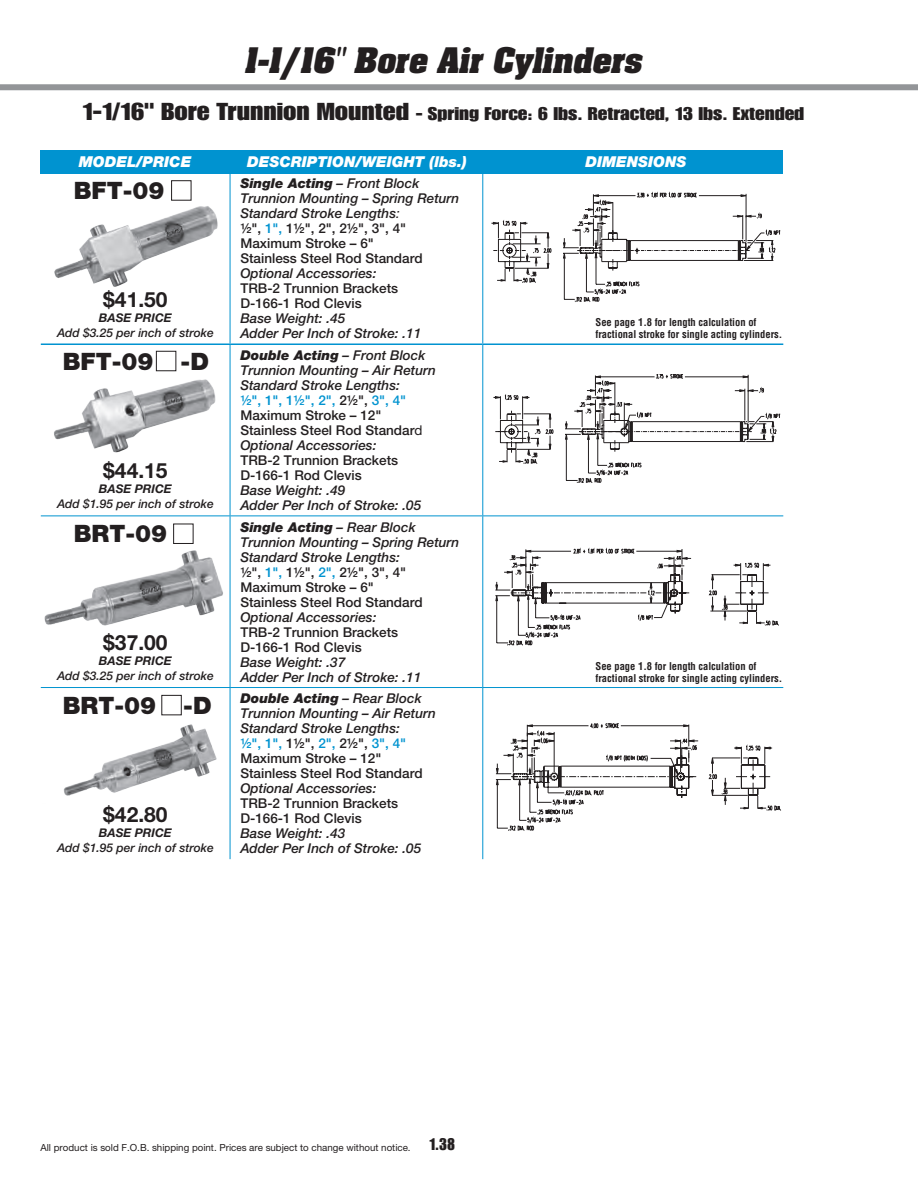
<style>
.page{position:relative;width:918px;height:1188px;background:#fff}
.page>*{position:absolute;margin:0;border:0;box-sizing:border-box;transform-origin:0 0}
.t1{font:italic 700 30px "Aachen Std";color:#231f20}
.t2{font:900 24px "Helvetica Neue LT Std";color:#231f20}
.t3{font:700 21px "Helvetica Neue LT Std";color:#231f20}
.t4{font:18px "Impact LT Std";color:#231f20;scale:1.2 1}
.t5{font:16.5px "Impact LT Std";color:#231f20}
.t6{font:italic 900 15px "Helvetica Neue LT Std";color:#fff}
.t7{font:italic 500 13.5px/15px "Helvetica Neue LT Std";color:#231f20}
.t8{font:italic 500 12px/15px "Helvetica Neue LT Std";color:#231f20;text-align:center}
.t9{font:700 condensed 10.5px/12px "Helvetica LT Std";color:#231f20}
.t10{font:9.75px "Helvetica Neue LT Std";color:#231f20}
.s1{font-size:24px}
.s2{font-weight:700}
.s3{font-weight:900}
.s4{font-weight:400}
.s5{font-style:normal}
.s6{font-style:normal;color:#0093d0}
.s7{font-weight:400;font-style:normal}
</style>
<div class="page">
<div style="left:0;top:84px;width:918px;height:6px;background:#939598"></div>
<hr style="left:230px;top:173px;width:1px;height:170px;background:#0093d0">
<hr style="left:482px;top:173px;width:1px;height:170px;background:#0093d0">
<hr style="left:41px;top:343px;width:189px;height:2px;background:#0093d0">
<hr style="left:230px;top:345px;width:1px;height:171px;background:#0093d0">
<hr style="left:230px;top:343px;width:253px;height:2px;background:#0093d0">
<hr style="left:482px;top:345px;width:1px;height:171px;background:#0093d0">
<hr style="left:483px;top:343px;width:300px;height:2px;background:#0093d0">
<hr style="left:41px;top:516px;width:189px;height:1px;background:#0093d0">
<hr style="left:230px;top:516px;width:1px;height:171px;background:#0093d0">
<hr style="left:230px;top:516px;width:253px;height:1px;background:#0093d0">
<hr style="left:482px;top:516px;width:1px;height:171px;background:#0093d0">
<hr style="left:483px;top:516px;width:300px;height:1px;background:#0093d0">
<hr style="left:41px;top:687px;width:189px;height:1px;background:#0093d0">
<hr style="left:230px;top:688px;width:1px;height:171px;background:#0093d0">
<hr style="left:230px;top:687px;width:253px;height:1px;background:#0093d0">
<hr style="left:482px;top:688px;width:1px;height:171px;background:#0093d0">
<hr style="left:483px;top:687px;width:300px;height:1px;background:#0093d0">
<div style="left:41px;top:150px;width:742px;height:24px;background:#0093d0"></div>
<div style="left:171px;top:180px;width:20px;height:21px;border:1px solid #231f20"></div>
<div style="left:156px;top:351px;width:20px;height:20px;border:1px solid #231f20"></div>
<div style="left:173px;top:524px;width:21px;height:20px;border:1px solid #231f20"></div>
<div style="left:161px;top:695px;width:21px;height:20px;border:1px solid #231f20"></div>
<img style="left:54px;top:206px;width:164px;height:81px">
<img style="left:54px;top:379px;width:162px;height:74px">
<img style="left:44px;top:550px;width:179px;height:76px">
<img style="left:64px;top:724px;width:153px;height:72px">
<svg style="left:491px;top:191px;width:290px;height:111px"></svg>
<svg style="left:493px;top:374px;width:287px;height:109px"></svg>
<svg style="left:495px;top:547px;width:284px;height:98px"></svg>
<svg style="left:496px;top:723px;width:285px;height:108px"></svg>
<p class="t1" style="left:243px;top:39px;width:407px">1-1/16" Bore Air Cylinders</p>
<p class="t4" style="left:82px;top:103px;width:603px"><span class="s1">1-1/16" Bore Trunnion Mounted</span> - Spring Force: 6 lbs. Retracted, 13 lbs. Extended</p>
<p class="t6" style="left:79px;top:152px;width:114px">MODEL/PRICE</p>
<p class="t6" style="left:247px;top:152px;width:221px">DESCRIPTION/WEIGHT (lbs.)</p>
<p class="t6" style="left:585px;top:152px;width:103px">DIMENSIONS</p>
<p class="t2" style="left:74px;top:176px;width:92px">BFT-09</p>
<p class="t3" style="left:103px;top:286px;width:66px">$41.50</p>
<p class="t8" style="left:57px;top:310px;width:158px"><span class="s2">BASE PRICE<br></span>Add $3.25 per inch of stroke</p>
<p class="t2" style="left:63px;top:348px;width:148px">BFT-09 -D</p>
<p class="t3" style="left:103px;top:458px;width:66px">$44.15</p>
<p class="t8" style="left:57px;top:482px;width:158px"><span class="s2">BASE PRICE<br></span>Add $1.95 per inch of stroke</p>
<p class="t2" style="left:74px;top:519px;width:95px">BRT-09</p>
<p class="t3" style="left:103px;top:630px;width:66px">$37.00</p>
<p class="t8" style="left:57px;top:653px;width:158px"><span class="s2">BASE PRICE<br></span>Add $3.25 per inch of stroke</p>
<p class="t2" style="left:63px;top:691px;width:150px">BRT-09 -D</p>
<p class="t3" style="left:103px;top:801px;width:66px">$42.80</p>
<p class="t8" style="left:57px;top:825px;width:158px"><span class="s2">BASE PRICE<br></span>Add $1.95 per inch of stroke</p>
<p class="t7" style="left:240px;top:176px;width:221px"><span class="s3">Single Acting</span> – Front Block<br>Trunnion Mounting – Spring Return<br>Standard Stroke Lengths<span class="s4">:<br></span><span class="s5">½",</span> <span class="s6">1",</span> <span class="s5">1½", 2", 2½", 3", 4"<br>Maximum Stroke – 6"<br>Stainless Steel Rod Standard<br></span>Optional Accessories:<br><span class="s5">TRB-2 Trunnion Brackets<br>D-166-1 Rod Clevis<br></span>Base Weight: .45<br>Adder Per Inch of Stroke: .11</p>
<p class="t7" style="left:240px;top:347px;width:197px"><span class="s3">Double Acting</span> – Front Block<br>Trunnion Mounting – Air Return<br>Standard Stroke Lengths:<br><span class="s6">½", 1", 1½", 2",</span> <span class="s5">2½",</span> <span class="s6">3", 4"<br></span><span class="s5">Maximum Stroke – 12"<br>Stainless Steel Rod Standar</span><span class="s7">d<br></span>Optional Accessories:<br><span class="s5">TRB-2 Trunnion Brackets<br>D-166-1 Rod Clevis<br></span>Base Weight: .49<br>Adder Per Inch of Stroke: .05</p>
<p class="t7" style="left:240px;top:519px;width:221px"><span class="s3">Single Acting</span> – Rear Block<br>Trunnion Mounting – Spring Return<br>Standard Stroke Lengths:<br><span class="s5">½",</span> <span class="s6">1",</span> <span class="s5">1½",</span> <span class="s6">2",</span> <span class="s5">2½", 3", 4"<br>Maximum Stroke – 6"<br>Stainless Steel Rod Standard<br></span>Optional Accessories:<br><span class="s5">TRB-2 Trunnion Brackets<br>D-166-1 Rod Clevis<br></span>Base Weight: .37<br>Adder Per Inch of Stroke: .11</p>
<p class="t7" style="left:240px;top:691px;width:197px"><span class="s3">Double Acting</span> – Rear Block<br>Trunnion Mounting – Air Return<br>Standard Stroke Lengths:<br><span class="s6">½", 1",</span> <span class="s5">1½",</span> <span class="s6">2",</span> <span class="s5">2½",</span> <span class="s6">3", 4"<br></span><span class="s5">Maximum Stroke – 12"<br>Stainless Steel Rod Standard<br></span>Optional Accessories:<br><span class="s5">TRB-2 Trunnion Brackets<br>D-166-1 Rod Clevis<br></span>Base Weight: .43<br>Adder Per Inch of Stroke: .05</p>
<p class="t10" style="left:40px;top:1142px;width:372px">All product is sold F.O.B. shipping point. Prices are subject to change without notice.</p>
<p class="t5" style="left:429px;top:1134px;width:27px">1.38</p>
<p class="t9" style="left:596px;top:316px;width:188px">See page 1.8 for length calculation of fractional stroke for single acting cylinders.</p>
<p class="t9" style="left:596px;top:660px;width:188px">See page 1.8 for length calculation of fractional stroke for single acting cylinders.</p>
</div>
